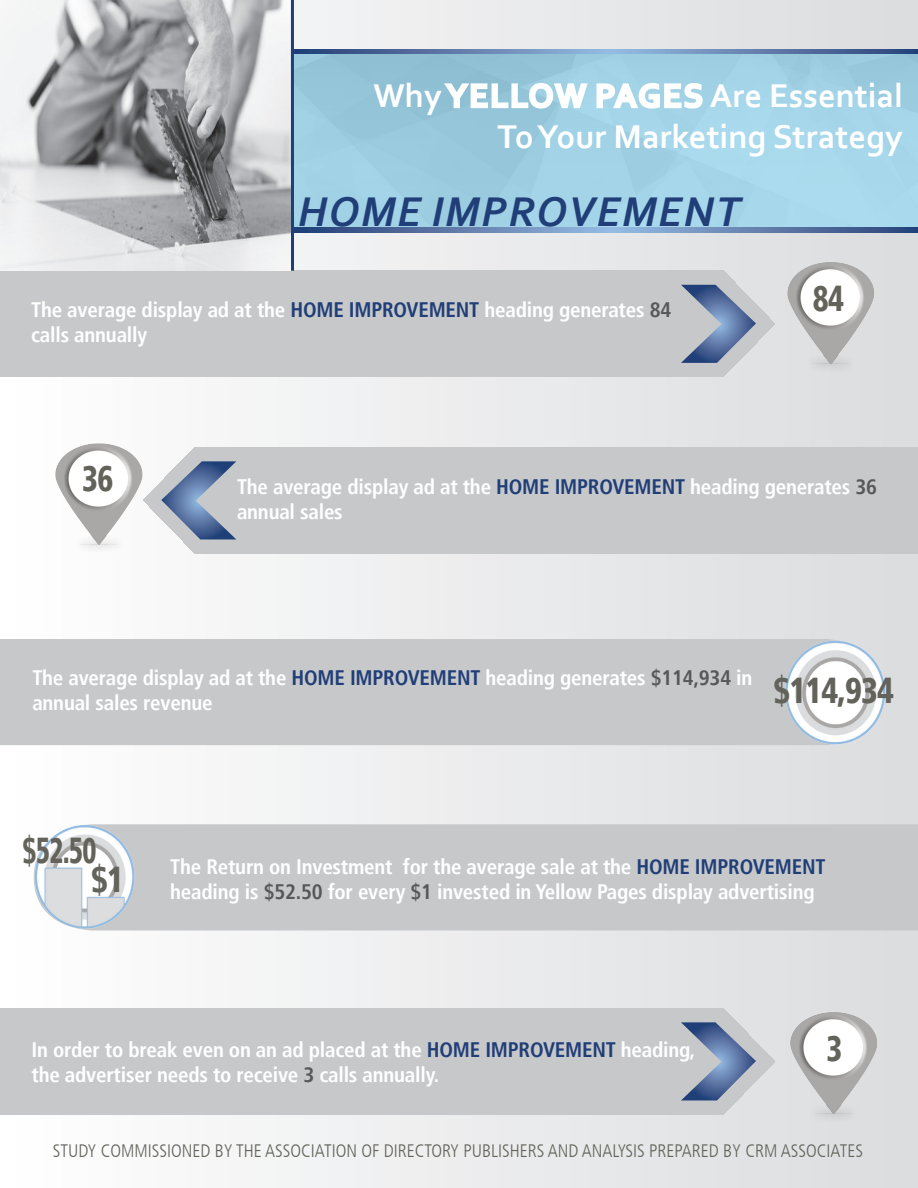
<style>
.page{position:relative;width:918px;height:1188px;background:#fff}
.page>*{position:absolute;margin:0;border:0;box-sizing:border-box;transform-origin:0 0}
.t1{font:italic 700 43.5px "Corbel";letter-spacing:.04em;color:#203e77}
.t2{font:900 condensed 36px/28.8px "Frutiger LT";letter-spacing:-.025em;color:#63635b;scale:.75 1}
.t3{font:900 condensed 36px "Frutiger LT";letter-spacing:-.025em;color:#63635b;scale:.9 1}
.t4{font:900 condensed 36px "Frutiger LT";letter-spacing:-.025em;color:#63635b;scale:.85 1}
.t5{font:700 34.5px/41.4px "Corbel";color:#fff;text-align:right}
.t6{font:700 condensed 21px/25.2px "Frutiger LT";letter-spacing:-.01em;color:#fff}
.t7{font:300 condensed 18px "Frutiger LT";color:#63635b}
.s1{color:#203e77}
.s2{color:#57585a}
</style>
<div class="page">
<div style="left:1px;top:1px;width:916px;height:1186px;background:linear-gradient(to right,#fffefe,#dbdcde)"></div>
<svg style="left:294px;top:54px;width:624px;height:174px;background:#9ecfe3"></svg>
<img style="left:770px;top:248px;width:148px;height:146px">
<div style="left:0;top:639px;width:770px;height:106px;background:#c7c8ca"></div>
<img style="left:34px;top:429px;width:117px;height:131px">
<img style="left:778px;top:1006px;width:117px;height:126px">
<img style="left:770px;top:619px;width:121px;height:134px">
<div style="left:143px;top:824px;width:775px;height:106px;background:#c7c8ca"></div>
<img style="left:27px;top:815px;width:116px;height:125px">
<svg style="left:294px;top:49px;width:624px;height:5px;background:#5f7cab"></svg>
<svg style="left:294px;top:228px;width:624px;height:4px;background:#5f7cab"></svg>
<div style="left:0;top:271px;width:775px;height:106px;background:#c7c8ca"></div>
<svg style="left:681px;top:285px;width:75px;height:78px;background:#919fb6"></svg>
<div style="left:143px;top:447px;width:775px;height:106px;background:#c7c8ca"></div>
<svg style="left:161px;top:461px;width:75px;height:78px;background:#93a0b8"></svg>
<div style="left:0;top:1008px;width:775px;height:107px;background:#c7c8ca"></div>
<svg style="left:681px;top:1022px;width:75px;height:78px;background:#929fb7"></svg>
<svg style="left:442px;top:81px;width:147px;height:29px"></svg>
<svg style="left:595px;top:76px;width:109px;height:34px"></svg>
<img style="left:0;top:0;width:291px;height:271px">
<hr style="left:291px;top:0;width:3px;height:271px;background:#203e77">
<h3 class="t5" style="left:373px;top:74px;width:531px">Why Yellow Pages Are Essential<br>To Your Marketing Strategy</h3>
<h1 class="t1" style="left:298px;top:185px;width:444px">HOME IMPROVEMENT</h1>
<p class="t6" style="left:31px;top:297px;width:642px">The average display ad at the <span class="s1">Home Improvement</span> heading generates <span class="s2">84 </span>calls annually</p>
<h2 class="t4" style="left:813px;top:277px;width:38px">84</h2>
<h2 class="t4" style="left:82px;top:457px;width:38px">36</h2>
<p class="t6" style="left:237px;top:474px;width:642px">The average display ad at the <span class="s1">Home Improvement</span> heading generates <span class="s2">36 </span>annual sales</p>
<p class="t6" style="left:32px;top:665px;width:722px">The average display ad at the <span class="s1">Home Improvement</span> heading generates <span class="s2">$114,934</span> in annual sales revenue</p>
<h2 class="t3" style="left:773px;top:669px;width:136px">$114,934</h2>
<h2 class="t2" style="left:91px;top:836px;width:45px;text-indent:-69px">$52.50 $1</h2>
<p class="t6" style="left:170px;top:854px;width:654px">The Return on Investment for the average sale at the <span class="s1">Home Improvement </span>heading is <span class="s2">$52.50</span> for every <span class="s2">$1</span> invested in Yellow Pages display advertising</p>
<p class="t6" style="left:31px;top:1037px;width:665px">In order to break even on an ad placed at the <span class="s1">Home Improvement</span> heading, the advertiser needs to receive <span class="s2">3</span> calls annually.</p>
<h2 class="t4" style="left:827px;top:1027px;width:20px">3</h2>
<p class="t7" style="left:53px;top:1140px;width:704px">STUDY COMMISSIONED BY THE ASSOCIATION OF DIRECTORY PUBLISHERS AND ANALYSIS PREPARED BY CRM</p>
<p class="t7" style="left:781px;top:1140px;width:82px">ASSOCIATES</p>
</div>
